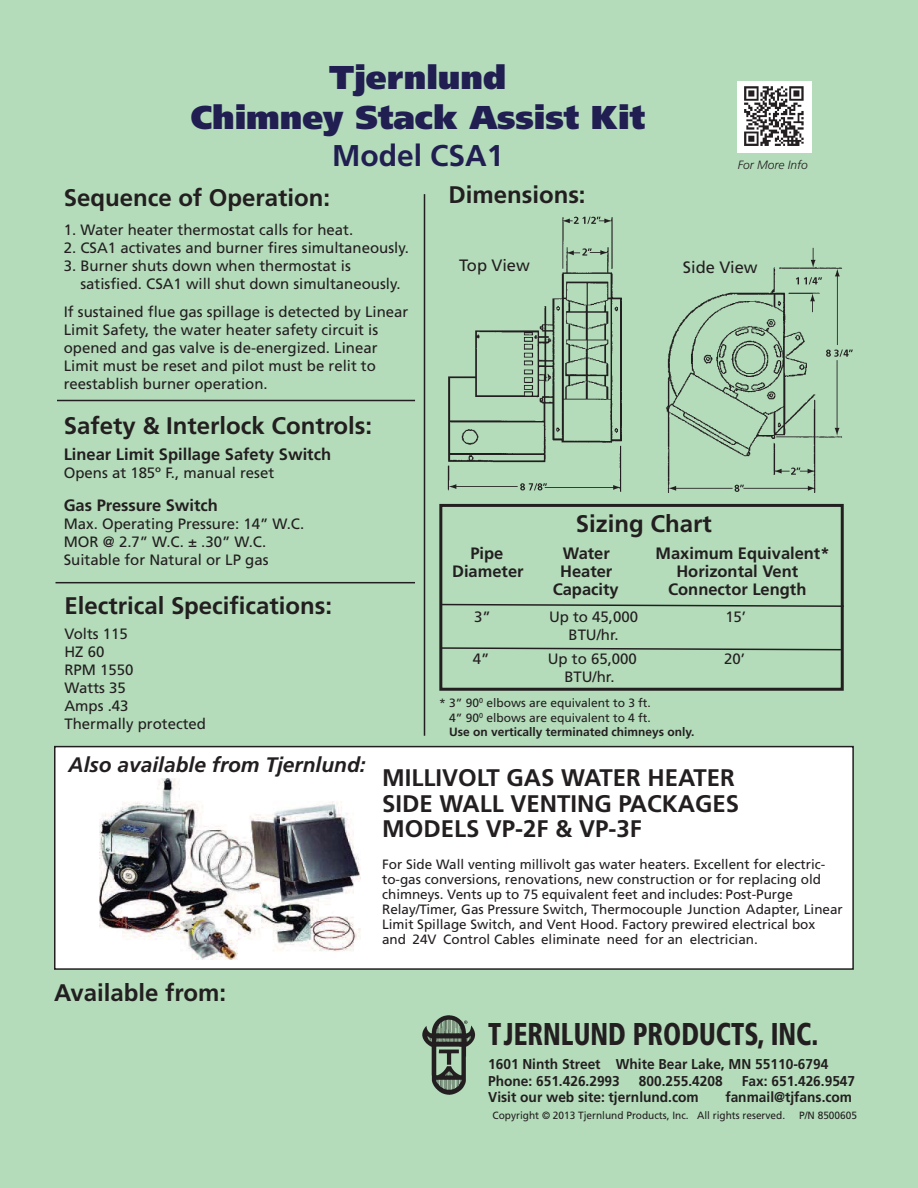
<style>
.page{position:relative;width:918px;height:1188px;background:#b4dcba}
.page>*{position:absolute;margin:0;border:0;box-sizing:border-box;transform-origin:0 0}
.t1{font:900 33px/39.6px "Frutiger";color:#211e52;text-align:center}
.t2{font:900 condensed 31.5px "Frutiger";color:#231f20;scale:.84 1}
.t3{font:700 30px "Frutiger";color:#211e52}
.t4{font:700 24px/25.5px "Frutiger";color:#231f20}
.t5{font:italic 700 21px "Frutiger";color:#231f20}
.t6{font:700 16.5px "Frutiger";color:#231f20}
.t7{font:16.5px "Frutiger";color:#231f20}
.t8{font:15px/18px "Frutiger";color:#231f20}
.t9{font:700 14.25px/16.5px "Frutiger";color:#231f20;scale:.96 1}
.t10{font:13.5px/15px "Frutiger";color:#231f20}
.t11{font:12px/14.4px "Frutiger";color:#231f20}
.t12{font:italic 300 12px "Frutiger";color:#231f20}
.t13{font:10.5px "Frutiger";color:#231f20;scale:.96 1}
.s1{font-weight:700}
</style>
<div class="page">
<div style="left:439px;top:504px;width:405px;height:187px;border:3px solid #231f20"></div>
<img style="left:422px;top:1015px;width:54px;height:80px">
<img style="left:442px;top:216px;width:411px;height:290px">
<div style="left:55px;top:747px;width:798px;height:222px;background:#fff"></div>
<div style="left:54px;top:746px;width:800px;height:224px;border:2px solid #231f20"></div>
<hr style="left:424px;top:194px;width:1px;height:542px;background:#231f20">
<hr style="left:57px;top:400px;width:358px;height:1px;background:#231f20">
<hr style="left:56px;top:582px;width:359px;height:1px;background:#231f20">
<svg style="left:440px;top:603px;width:404px;height:5px"></svg>
<svg style="left:440px;top:647px;width:402px;height:4px"></svg>
<img style="left:99px;top:778px;width:261px;height:182px">
<img style="left:737px;top:81px;width:74px;height:72px">
<h1 class="t1" style="left:191px;top:60px;width:456px">Tjernlund<br>Chimney Stack Assist Kit</h1>
<h3 class="t3" style="left:332px;top:144px;width:173px">Model CSA1</h3>
<p class="t12" style="left:738px;top:160px;width:71px">For More Info</p>
<h3 class="t4" style="left:64px;top:186px;width:268px">Sequence of Operation:</h3>
<p class="t8" style="left:64px;top:222px;width:291px">1. Water heater thermostat calls for heat.</p>
<p class="t8" style="left:64px;top:240px;width:347px">2. CSA1 activates and burner fires simultaneously.</p>
<p class="t8" style="left:80px;top:258px;width:322px;text-indent:-17px">3. Burner shuts down when thermostat is satisfied. CSA1 will shut down simultaneously.</p>
<p class="t8" style="left:64px;top:304px;width:346px">If sustained flue gas spillage is detected by Linear Limit Safety, the water heater safety circuit is opened and gas valve is de-energized. Linear Limit must be reset and pilot must be relit to reestablish burner operation.</p>
<h3 class="t4" style="left:64px;top:415px;width:310px">Safety &amp; Interlock Controls:</h3>
<p class="t6" style="left:64px;top:447px;width:269px">Linear Limit Spillage Safety Switch</p>
<p class="t8" style="left:64px;top:465px;width:212px">Opens at 185º F., manual reset</p>
<p class="t6" style="left:64px;top:498px;width:156px">Gas Pressure Switch</p>
<p class="t8" style="left:64px;top:516px;width:242px">Max. Operating Pressure: 14” W.C.<br>MOR @ 2.7” W.C. ± .30” W.C.<br>Suitable for Natural or LP gas</p>
<h3 class="t4" style="left:65px;top:594px;width:269px">Electrical Specifications:</h3>
<p class="t8" style="left:65px;top:626px;width:143px">Volts 115<br>HZ 60<br>RPM 1550<br>Watts 35<br>Amps .43<br>Thermally protected</p>
<h3 class="t4" style="left:449px;top:184px;width:139px">Dimensions:</h3>
<p class="t7" style="left:459px;top:259px;width:72px">Top View</p>
<p class="t7" style="left:683px;top:260px;width:76px">Side View</p>
<h3 class="t4" style="left:576px;top:512px;width:137px">Sizing Chart</h3>
<p class="t6" style="left:470px;top:546px;width:34px">Pipe</p>
<p class="t6" style="left:563px;top:546px;width:49px">Water</p>
<p class="t6" style="left:656px;top:546px;width:175px">Maximum Equivalent*</p>
<p class="t6" style="left:452px;top:564px;width:73px">Diameter</p>
<p class="t6" style="left:560px;top:564px;width:54px">Heater</p>
<p class="t6" style="left:676px;top:564px;width:123px">Horizontal Vent</p>
<p class="t6" style="left:553px;top:582px;width:67px">Capacity</p>
<p class="t6" style="left:668px;top:582px;width:140px">Connector Length</p>
<p class="t8" style="left:474px;top:609px;width:18px">3”</p>
<p class="t8" style="left:549px;top:609px;width:91px">Up to 45,000</p>
<p class="t8" style="left:725px;top:609px;width:22px">15’</p>
<p class="t8" style="left:569px;top:627px;width:52px">BTU/hr.</p>
<p class="t8" style="left:473px;top:651px;width:18px">4”</p>
<p class="t8" style="left:548px;top:651px;width:91px">Up to 65,000</p>
<p class="t8" style="left:724px;top:651px;width:22px">20’</p>
<p class="t8" style="left:564px;top:669px;width:52px">BTU/hr.</p>
<p class="t11" style="left:449px;top:697px;width:247px;text-indent:-10px">* 3” 90<sup>0</sup> elbows are equivalent to 3 ft.<br>4” 90<sup>0</sup> elbows are equivalent to 4 ft.<br><span class="s1">Use on vertically terminated chimneys only.</span></p>
<h3 class="t5" style="left:69px;top:756px;width:299px">Also available from Tjernlund:</h3>
<h3 class="t4" style="left:54px;top:981px;width:174px">Available from:</h3>
<h3 class="t4" style="left:382px;top:767px;width:359px">MILLIVOLT GAS WATER HEATER<br>SIDE WALL VENTING PACKAGES<br>MODELS VP-2F &amp; VP-3F</h3>
<p class="t10" style="left:382px;top:857px;width:462px">For Side Wall venting millivolt gas water heaters. Excellent for electric&shy;to-gas conversions, renovations, new construction or for replacing old chimneys. Vents up to 75 equivalent feet and includes: Post-Purge Relay/Timer, Gas Pressure Switch, Thermocouple Junction Adapter, Linear Limit Spillage Switch, and Vent Hood. Factory prewired electrical box<br>and 24V Control Cables eliminate need for an electrician.</p>
<h2 class="t2" style="left:488px;top:1022px;width:395px">TJERNLUND PRODUCTS, INC.</h2>
<p class="t9" style="left:488px;top:1057px;width:356px">1601 Ninth Street White Bear Lake, MN 55110-6794<br>Phone: 651.426.2993</p>
<p class="t9" style="left:639px;top:1074px;width:89px">800.255.4208</p>
<p class="t9" style="left:742px;top:1074px;width:120px">Fax: 651.426.9547</p>
<p class="t9" style="left:488px;top:1090px;width:221px">Visit our web site: tjernlund.com</p>
<p class="t9" style="left:725px;top:1090px;width:134px">fanmail@tjfans.com</p>
<p class="t13" style="left:493px;top:1111px;width:306px">Copyright © 2013 Tjernlund Products, Inc. All rights reserved.</p>
<p class="t13" style="left:799px;top:1111px;width:62px">P/N 8500605</p>
</div>
